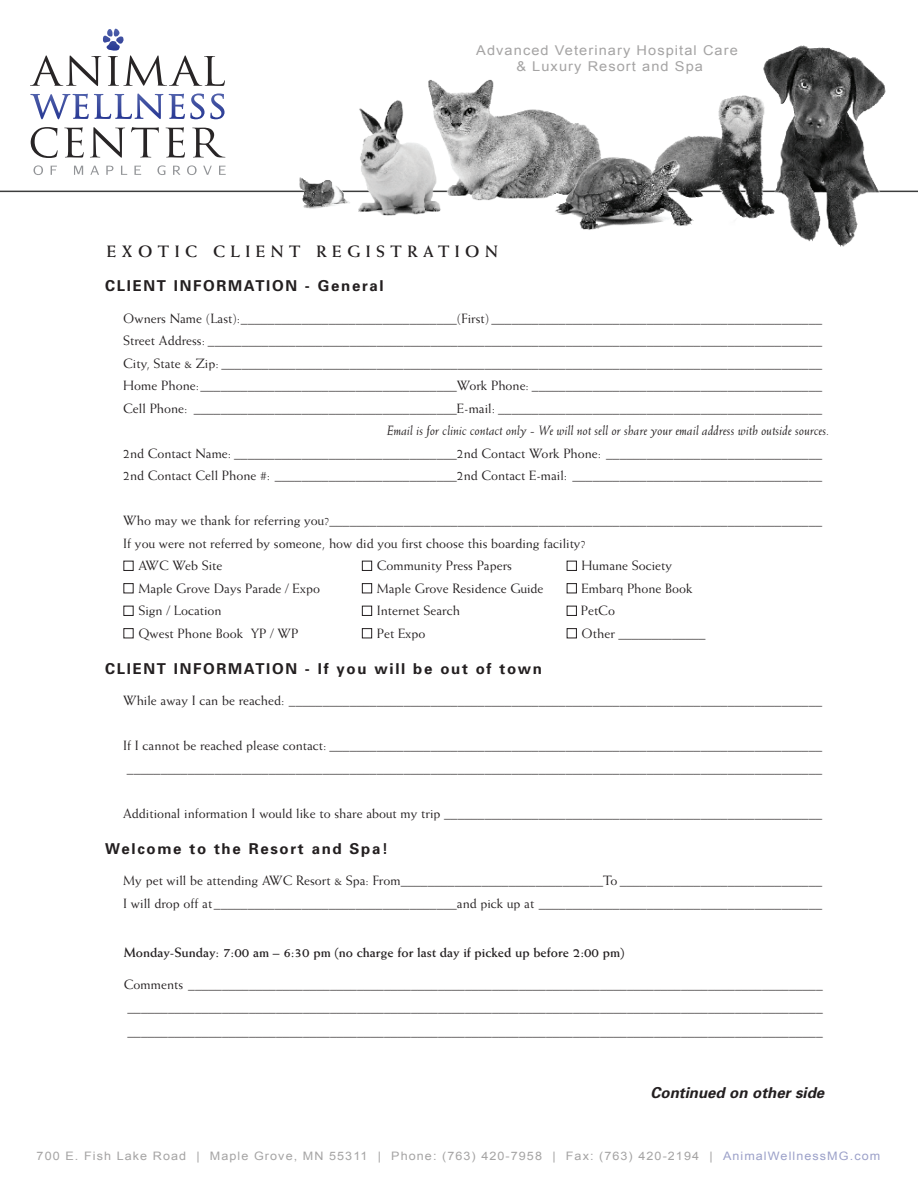
<style>
.page{position:relative;width:918px;height:1188px;background:#fff}
.page>*{position:absolute;margin:0;border:0;box-sizing:border-box;transform-origin:0 0}
.t1{font:700 16.5px "Weiss";letter-spacing:.335em;color:#231f20}
.t2{font:700 15px "Univers";letter-spacing:.11em;color:#231f20}
.t3{font:italic 700 15px "Univers";color:#231f20}
.t4{font:13.5px/22.5px "Weiss";color:#231f20}
.t5{font:italic 13.5px "Weiss";color:#231f20}
.t6{font:700 13.5px "Weiss";color:#231f20}
.t7{font:13.5px/16.2px "Arial";letter-spacing:.075em;color:#a5a4a4;text-align:center;scale:1.08 1}
.t8{font:11.7px "Arial";letter-spacing:.085em;color:#a5a4a4;scale:1.08 1}
.s1{color:#9ca1c9}
</style>
<div class="page">
<hr style="left:0;top:191px;width:918px;height:1px;background:#3c3d3d">
<img style="left:352px;top:100px;width:52px;height:116px">
<img style="left:763px;top:45px;width:138px;height:202px">
<img style="left:701px;top:71px;width:91px;height:162px">
<img style="left:404px;top:79px;width:183px;height:136px">
<img style="left:546px;top:128px;width:155px;height:102px">
<img style="left:284px;top:177px;width:68px;height:32px">
<svg style="left:30px;top:93px;width:133px;height:26px"></svg>
<svg style="left:169px;top:93px;width:56px;height:26px"></svg>
<svg style="left:34px;top:165px;width:9px;height:10px"></svg>
<svg style="left:51px;top:166px;width:6px;height:9px"></svg>
<svg style="left:74px;top:166px;width:9px;height:9px"></svg>
<svg style="left:90px;top:166px;width:9px;height:9px"></svg>
<svg style="left:106px;top:166px;width:7px;height:9px"></svg>
<svg style="left:121px;top:166px;width:6px;height:9px"></svg>
<svg style="left:134px;top:166px;width:7px;height:9px"></svg>
<svg style="left:157px;top:165px;width:8px;height:10px"></svg>
<svg style="left:173px;top:166px;width:8px;height:9px"></svg>
<svg style="left:187px;top:165px;width:10px;height:10px"></svg>
<svg style="left:203px;top:166px;width:9px;height:9px"></svg>
<svg style="left:219px;top:166px;width:7px;height:9px"></svg>
<svg style="left:31px;top:127px;width:27px;height:31px"></svg>
<svg style="left:64px;top:127px;width:20px;height:31px"></svg>
<svg style="left:90px;top:127px;width:35px;height:31px"></svg>
<svg style="left:131px;top:127px;width:28px;height:30px"></svg>
<svg style="left:166px;top:127px;width:19px;height:31px"></svg>
<svg style="left:192px;top:128px;width:33px;height:29px"></svg>
<svg style="left:30px;top:29px;width:195px;height:57px"></svg>
<div style="left:124px;top:561px;width:9px;height:10px;border:1px solid #231f20"></div>
<div style="left:362px;top:561px;width:10px;height:10px;border:1px solid #231f20"></div>
<div style="left:567px;top:561px;width:10px;height:10px;border:1px solid #231f20"></div>
<div style="left:124px;top:583px;width:9px;height:10px;border:1px solid #231f20"></div>
<div style="left:362px;top:583px;width:10px;height:10px;border:1px solid #231f20"></div>
<div style="left:567px;top:583px;width:10px;height:10px;border:1px solid #231f20"></div>
<div style="left:124px;top:606px;width:9px;height:10px;border:1px solid #231f20"></div>
<div style="left:362px;top:606px;width:10px;height:10px;border:1px solid #231f20"></div>
<div style="left:567px;top:606px;width:10px;height:10px;border:1px solid #231f20"></div>
<div style="left:124px;top:628px;width:9px;height:10px;border:1px solid #231f20"></div>
<div style="left:362px;top:628px;width:10px;height:10px;border:1px solid #231f20"></div>
<div style="left:567px;top:628px;width:10px;height:10px;border:1px solid #231f20"></div>
<p class="t7" style="left:476px;top:43px;width:244px">Advanced Veterinary Hospital Care &amp; Luxury Resort and Spa</p>
<p class="t1" style="left:107px;top:241px;width:393px">EXOTIC CLIENT REGISTRATION</p>
<p class="t2" style="left:105px;top:276px;width:280px">CLIENT INFORMATION - General</p>
<p class="t4" style="left:123px;top:307px;width:700px">Owners Name (Last):________________________________(First) _________________________________________________</p>
<p class="t4" style="left:123px;top:329px;width:700px">Street Address: ___________________________________________________________________________________________</p>
<p class="t4" style="left:123px;top:352px;width:700px">City, State &amp; Zip: _________________________________________________________________________________________</p>
<p class="t4" style="left:123px;top:374px;width:700px">Home Phone:______________________________________Work Phone: ___________________________________________</p>
<p class="t4" style="left:123px;top:397px;width:700px">Cell Phone: _______________________________________E-mail: ________________________________________________</p>
<p class="t5" style="left:387px;top:423px;width:444px">Email is for clinic contact only - We will not sell or share your email address with outside sources.</p>
<p class="t4" style="left:123px;top:442px;width:700px">2nd Contact Name: _________________________________2nd Contact Work Phone: ________________________________</p>
<p class="t4" style="left:123px;top:464px;width:700px">2nd Contact Cell Phone #: ___________________________2nd Contact E-mail: _____________________________________</p>
<p class="t4" style="left:123px;top:509px;width:700px">Who may we thank for referring you?_________________________________________________________________________</p>
<p class="t4" style="left:123px;top:532px;width:464px">If you were not referred by someone, how did you first choose this boarding facility?</p>
<p class="t4" style="left:138px;top:554px;width:86px">AWC Web Site</p>
<p class="t4" style="left:377px;top:554px;width:137px">Community Press Papers</p>
<p class="t4" style="left:582px;top:554px;width:92px">Humane Society</p>
<p class="t4" style="left:138px;top:577px;width:183px">Maple Grove Days Parade / Expo</p>
<p class="t4" style="left:377px;top:577px;width:168px">Maple Grove Residence Guide</p>
<p class="t4" style="left:582px;top:577px;width:113px">Embarq Phone Book</p>
<p class="t4" style="left:138px;top:599px;width:85px">Sign / Location</p>
<p class="t4" style="left:377px;top:599px;width:85px">Internet Search</p>
<p class="t4" style="left:581px;top:599px;width:36px">PetCo</p>
<p class="t4" style="left:138px;top:622px;width:162px">Qwest Phone Book YP / WP</p>
<p class="t4" style="left:377px;top:622px;width:50px">Pet Expo</p>
<p class="t4" style="left:582px;top:622px;width:125px">Other _____________</p>
<p class="t2" style="left:105px;top:659px;width:438px">CLIENT INFORMATION - If you will be out of town</p>
<p class="t4" style="left:123px;top:689px;width:700px">While away I can be reached: _______________________________________________________________________________</p>
<p class="t4" style="left:123px;top:734px;width:700px">If I cannot be reached please contact: _________________________________________________________________________ _______________________________________________________________________________________________________</p>
<p class="t4" style="left:123px;top:802px;width:700px">Additional information I would like to share about my trip ________________________________________________________</p>
<p class="t2" style="left:105px;top:839px;width:284px">Welcome to the Resort and Spa!</p>
<p class="t4" style="left:123px;top:869px;width:700px">My pet will be attending AWC Resort &amp; Spa: From______________________________To ______________________________<br>I will drop off at____________________________________and pick up at __________________________________________</p>
<p class="t6" style="left:124px;top:944px;width:502px">Monday-Sunday: 7:00 am – 6:30 pm (no charge for last day if picked up before 2:00 pm)</p>
<p class="t4" style="left:124px;top:973px;width:700px">Comments ______________________________________________________________________________________________ _______________________________________________________________________________________________________</p>
<p class="t4" style="left:128px;top:1020px;width:697px">_______________________________________________________________________________________________________</p>
<p class="t3" style="left:651px;top:1083px;width:175px">Continued on other side</p>
<p class="t8" style="left:37px;top:1148px;width:783px">700 E. Fish Lake Road | Maple Grove, MN 55311 | Phone: (763) 420-7958 | Fax: (763) 420-2194 | <span class="s1">AnimalWellnessMG.com</span></p>
</div>
